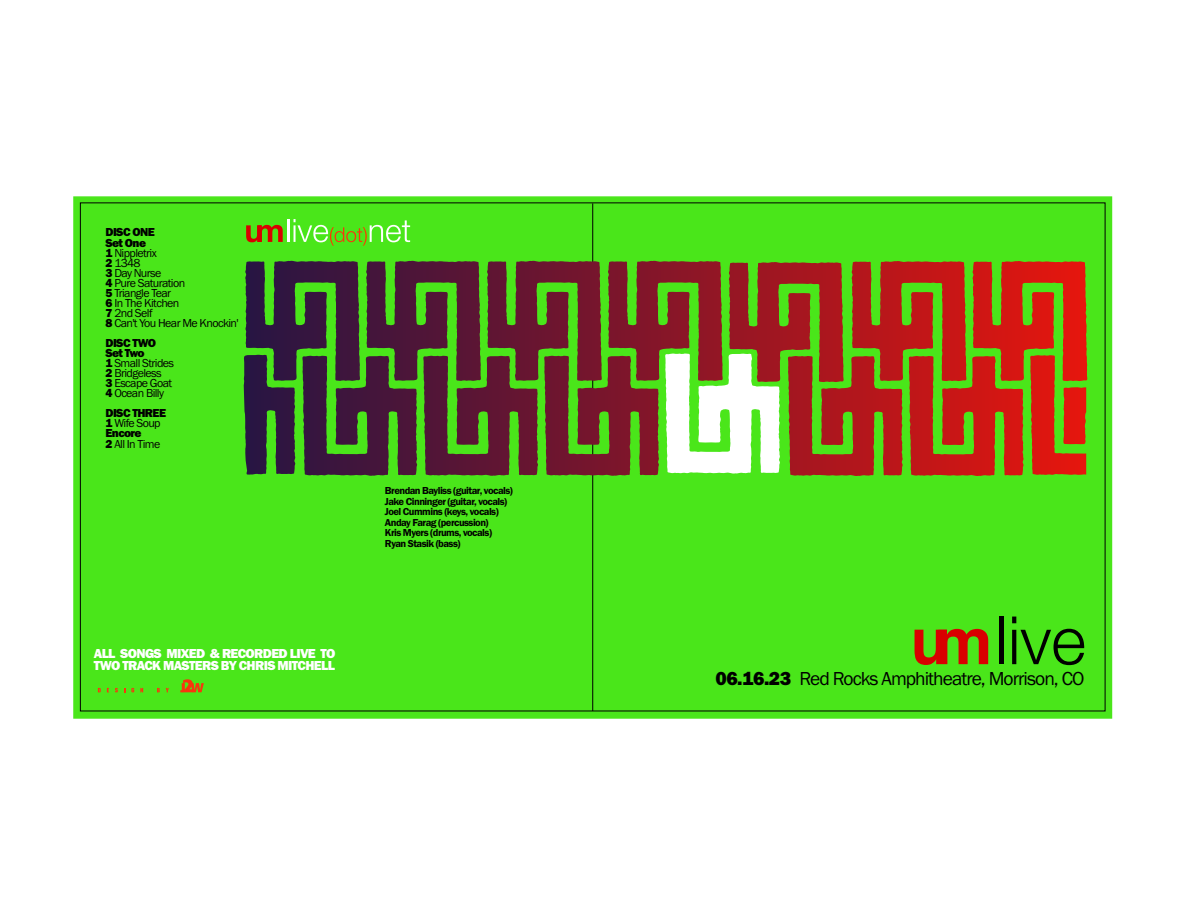
<style>
.page{position:relative;width:1188px;height:918px;background:#fff}
.page>*{position:absolute;margin:0;border:0;box-sizing:border-box;transform-origin:0 0}
.t1{font:19.5px "Franklin Gothic";letter-spacing:-.05em;color:#000}
.t2{font:800 13.5px/12px "Franklin Gothic";letter-spacing:-.05em;color:#fff}
.t3{font:12px/10.1px "Franklin Gothic";letter-spacing:-.05em;color:#000}
.t4{font:800 12px/10.1px "Franklin Gothic";letter-spacing:-.05em;color:#000}
.t5{font:600 10.5px/10.5px "Franklin Gothic";letter-spacing:-.05em;color:#000}
.s1{font-weight:800}
.s2{font-weight:400}
</style>
<div class="page">
<svg style="left:73px;top:196px;width:1039px;height:523px;background:#51c81c"></svg>
<hr style="left:592px;top:203px;width:1px;height:508px;background:#000">
<svg style="left:246px;top:225px;width:37px;height:17px"></svg>
<hr style="left:288px;top:219px;width:2px;height:23px;background:#fff">
<svg style="left:294px;top:219px;width:116px;height:27px;background:#6be038"></svg>
<svg style="left:915px;top:629px;width:73px;height:36px;background:#9d5e0a"></svg>
<hr style="left:1000px;top:617px;width:4px;height:47px;background:#000">
<svg style="left:1012px;top:630px;width:4px;height:34px"></svg>
<svg style="left:1012px;top:617px;width:4px;height:6px"></svg>
<svg style="left:1021px;top:629px;width:63px;height:36px;background:#329e11"></svg>
<svg style="left:98px;top:688px;width:3px;height:4px"></svg>
<svg style="left:115px;top:688px;width:3px;height:4px"></svg>
<svg style="left:131px;top:688px;width:3px;height:4px"></svg>
<svg style="left:140px;top:688px;width:3px;height:4px"></svg>
<svg style="left:157px;top:688px;width:3px;height:4px"></svg>
<svg style="left:166px;top:688px;width:3px;height:4px"></svg>
<svg style="left:180px;top:679px;width:24px;height:13px"></svg>
<svg style="left:244px;top:354px;width:842px;height:121px;background:#806338"></svg>
<p class="t3" style="left:106px;top:228px;width:135px"><span class="s1">DISC ONE<br>Set One<br>1</span> Nippletrix<br><span class="s1">2</span> 1348<br><span class="s1">3</span> Day Nurse<br><span class="s1">4</span> Pure Saturation<br><span class="s1">5</span> Triangle Tear<br><span class="s1">6</span> In The Kitchen<br><span class="s1">7</span> 2nd Self<br><span class="s1">8</span> Can't You Hear Me Knockin'</p>
<p class="t3" style="left:106px;top:339px;width:70px"><span class="s1">DISC TWO<br>Set Two<br>1</span> Small Strides<br><span class="s1">2</span> Bridgeless<br><span class="s1">3</span> Escape Goat<br><span class="s1">4</span> Ocean Billy</p>
<p class="t4" style="left:106px;top:409px;width:62px">DISC THREE<br>1 <span class="s2">Wife Soup<br></span>Encore<br>2 <span class="s2">All In Time</span></p>
<p class="t2" style="left:94px;top:649px;width:243px">ALL SONGS MIXED &amp; RECORDED LIVE TO<br>TWO TRACK MASTERS BY CHRIS MITCHELL</p>
<p class="t5" style="left:385px;top:486px;width:130px">Brendan Bayliss (guitar, vocals)<br>Jake Cinninger (guitar, vocals)<br>Joel Cummins (keys, vocals)<br>Anday Farag (percussion)<br>Kris Myers (drums, vocals)<br>Ryan Stasik (bass)</p>
<h1 class="t1" style="left:715px;top:671px;width:370px"><span class="s1">06.16.23</span> Red Rocks Amphitheatre, Morrison, CO</h1>
</div>
